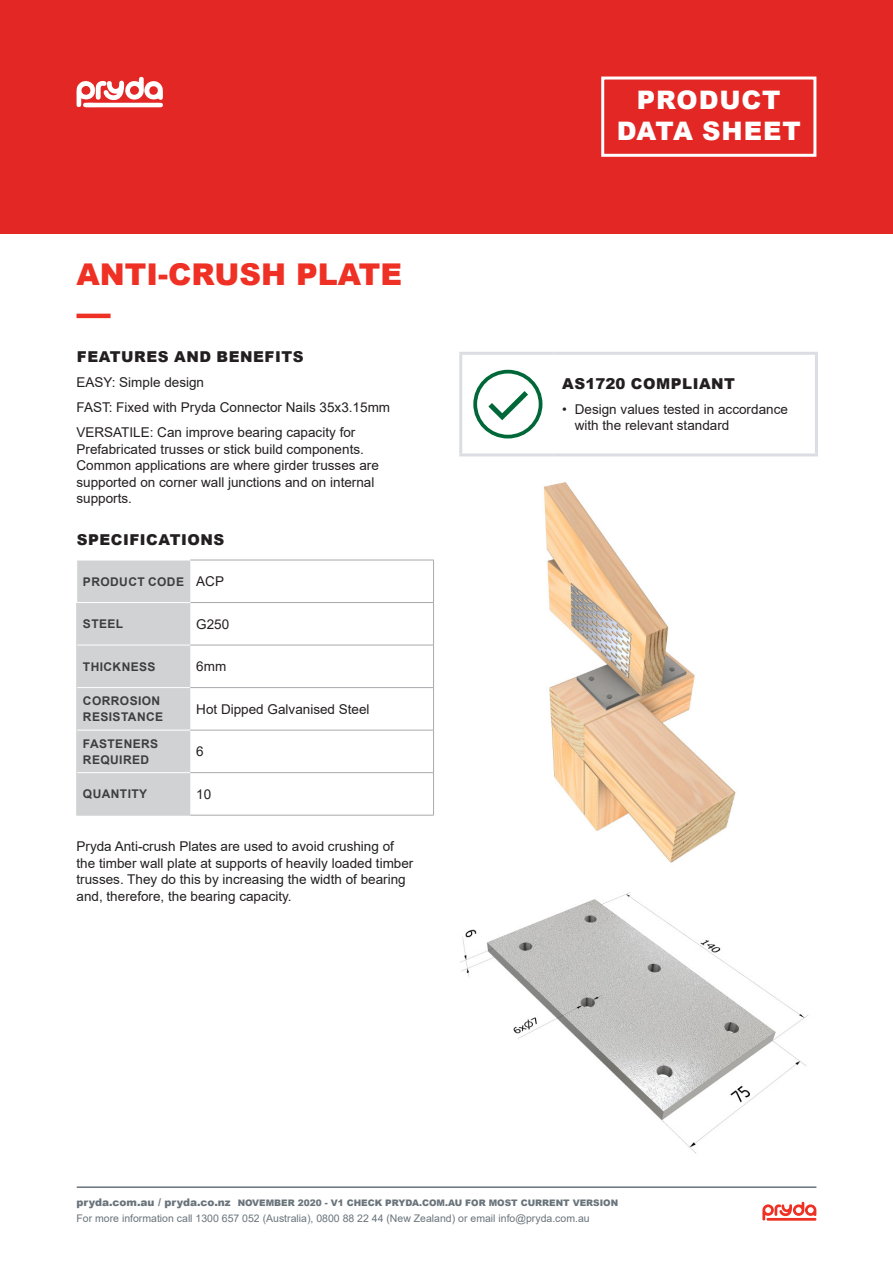
<style>
.page{position:relative;width:893px;height:1263px;background:#fff}
.page>*{position:absolute;margin:0;border:0;box-sizing:border-box;transform-origin:0 0}
.t1{font:900 30px "Arial";color:#ef3024}
.t2{font:900 25.5px "Arial";letter-spacing:.035em;color:#fff}
.t3{font:900 15px "Arial";letter-spacing:.035em;color:#231f20}
.Body_Text{font:13.5px/16.5px "Arial";color:#231f20}
.Tbl_Head_Black_LEFT{font:700 12px/16.5px "Arial";letter-spacing:.035em;color:#3e3e3f}
.t4{font:10.5px "Arial";color:#6a747b}
.t5{font:900 9px "Arial";color:#6a747b}
.s1{font-size:10.5px}
</style>
<div class="page">
<div style="left:0;top:0;width:893px;height:234px;background:#e22725"></div>
<svg style="left:77px;top:77px;width:86px;height:30px"></svg>
<div style="left:601px;top:77px;width:215px;height:80px;border:3px solid #fff"></div>
<hr style="left:77px;top:1186px;width:739px;height:2px;background:#6a747b">
<svg style="left:762px;top:1202px;width:54px;height:19px"></svg>
<hr style="left:77px;top:314px;width:34px;height:4px;background:#ef3024">
<div style="left:77px;top:561px;width:113px;height:254px;background:#d1d2d4"></div>
<hr style="left:77px;top:645px;width:113px;height:1px;background:#fff">
<hr style="left:77px;top:687px;width:113px;height:1px;background:#fff">
<hr style="left:77px;top:730px;width:113px;height:1px;background:#fff">
<hr style="left:77px;top:772px;width:113px;height:1px;background:#fff">
<hr style="left:76px;top:603px;width:1px;height:42px;background:#d1d2d4">
<hr style="left:76px;top:645px;width:1px;height:43px;background:#d1d2d4">
<hr style="left:76px;top:688px;width:1px;height:42px;background:#d1d2d4">
<hr style="left:76px;top:730px;width:1px;height:43px;background:#d1d2d4">
<hr style="left:76px;top:773px;width:1px;height:42px;background:#d1d2d4">
<hr style="left:77px;top:815px;width:113px;height:1px;background:#d1d2d4">
<hr style="left:190px;top:560px;width:244px;height:1px;background:#a8a9ad">
<hr style="left:433px;top:560px;width:1px;height:42px;background:#a8a9ad">
<hr style="left:190px;top:602px;width:244px;height:1px;background:#a8a9ad">
<hr style="left:433px;top:603px;width:1px;height:42px;background:#a8a9ad">
<hr style="left:190px;top:645px;width:244px;height:1px;background:#a8a9ad">
<hr style="left:433px;top:645px;width:1px;height:42px;background:#a8a9ad">
<hr style="left:190px;top:687px;width:244px;height:1px;background:#a8a9ad">
<hr style="left:433px;top:688px;width:1px;height:42px;background:#a8a9ad">
<hr style="left:190px;top:730px;width:244px;height:1px;background:#a8a9ad">
<hr style="left:433px;top:730px;width:1px;height:42px;background:#a8a9ad">
<hr style="left:190px;top:772px;width:244px;height:1px;background:#a8a9ad">
<hr style="left:433px;top:773px;width:1px;height:42px;background:#a8a9ad">
<hr style="left:190px;top:815px;width:244px;height:1px;background:#a8a9ad">
<hr style="left:77px;top:602px;width:113px;height:1px;background:#fff">
<hr style="left:459px;top:352px;width:95px;height:3px;background:#dadee2">
<hr style="left:459px;top:355px;width:3px;height:98px;background:#dadee2">
<hr style="left:554px;top:352px;width:264px;height:3px;background:#dadee2">
<hr style="left:815px;top:355px;width:3px;height:98px;background:#dadee2">
<hr style="left:459px;top:453px;width:95px;height:3px;background:#dadee2">
<hr style="left:554px;top:453px;width:264px;height:3px;background:#dadee2">
<div style="left:473px;top:370px;width:69px;height:68px;border:4px solid #006838;border-radius:50%"></div>
<svg style="left:483px;top:386px;width:50px;height:38px"></svg>
<img style="left:544px;top:482px;width:192px;height:381px">
<img style="left:460px;top:892px;width:348px;height:262px">
<h1 class="t1" style="left:77px;top:253px;width:327px">ANTI-CRUSH PLATE</h1>
<h4 class="t3" style="left:77px;top:346px;width:228px">FEATURES AND BENEFITS</h4>
<p class="Body_Text" style="left:77px;top:374px;width:129px">EASY: Simple design</p>
<p class="Body_Text" style="left:77px;top:399px;width:315px">FAST: Fixed with Pryda Connector Nails 35x3.15mm</p>
<p class="Body_Text" style="left:77px;top:424px;width:304px">VERSATILE: Can improve bearing capacity for Prefabricated trusses or stick build components.<br>Common applications are where girder trusses are supported on corner wall junctions and on internal supports.</p>
<h4 class="t3" style="left:77px;top:529px;width:149px">SPECIFICATIONS</h4>
<p class="Tbl_Head_Black_LEFT" style="left:83px;top:573px;width:103px">PRODUCT CODE</p>
<p class="Body_Text" style="left:196px;top:573px;width:29px">ACP</p>
<p class="Tbl_Head_Black_LEFT" style="left:83px;top:616px;width:42px">STEEL</p>
<p class="Body_Text" style="left:196px;top:616px;width:35px">G250</p>
<p class="Tbl_Head_Black_LEFT" style="left:83px;top:658px;width:74px">THICKNESS</p>
<p class="Body_Text" style="left:196px;top:658px;width:31px">6mm</p>
<p class="Tbl_Head_Black_LEFT" style="left:83px;top:693px;width:82px">CORROSION<br>RESISTANCE</p>
<p class="Body_Text" style="left:196px;top:701px;width:175px">Hot Dipped Galvanised Steel</p>
<p class="Tbl_Head_Black_LEFT" style="left:83px;top:735px;width:77px">FASTENERS<br>REQUIRED</p>
<p class="Body_Text" style="left:196px;top:743px;width:9px">6</p>
<p class="Tbl_Head_Black_LEFT" style="left:83px;top:786px;width:66px">QUANTITY</p>
<p class="Body_Text" style="left:196px;top:786px;width:17px">10</p>
<p class="Body_Text" style="left:77px;top:838px;width:338px">Pryda Anti-crush Plates are used to avoid crushing of the timber wall plate at supports of heavily loaded timber trusses. They do this by increasing the width of bearing and, therefore, the bearing capacity.</p>
<p class="t2" style="left:637px;top:82px;width:145px">PRODUCT</p>
<p class="t2" style="left:617px;top:112px;width:185px">DATA SHEET</p>
<h4 class="t3" style="left:562px;top:372px;width:174px">AS1720 COMPLIANT</h4>
<p class="Body_Text" style="left:575px;top:401px;width:215px;text-indent:-13px">• Design values tested in accordance with the relevant standard</p>
<p class="t5" style="left:77px;top:1196px;width:543px"><span class="s1">pryda.com.au / pryda.co.nz</span> NOVEMBER 2020 - V1 CHECK PRYDA.COM.AU FOR MOST CURRENT VERSION</p>
<p class="t4" style="left:77px;top:1211px;width:515px">For more information call 1300 657 052 (Australia), 0800 88 22 44 (New Zealand) or email info@pryda.com.au</p>
</div>
